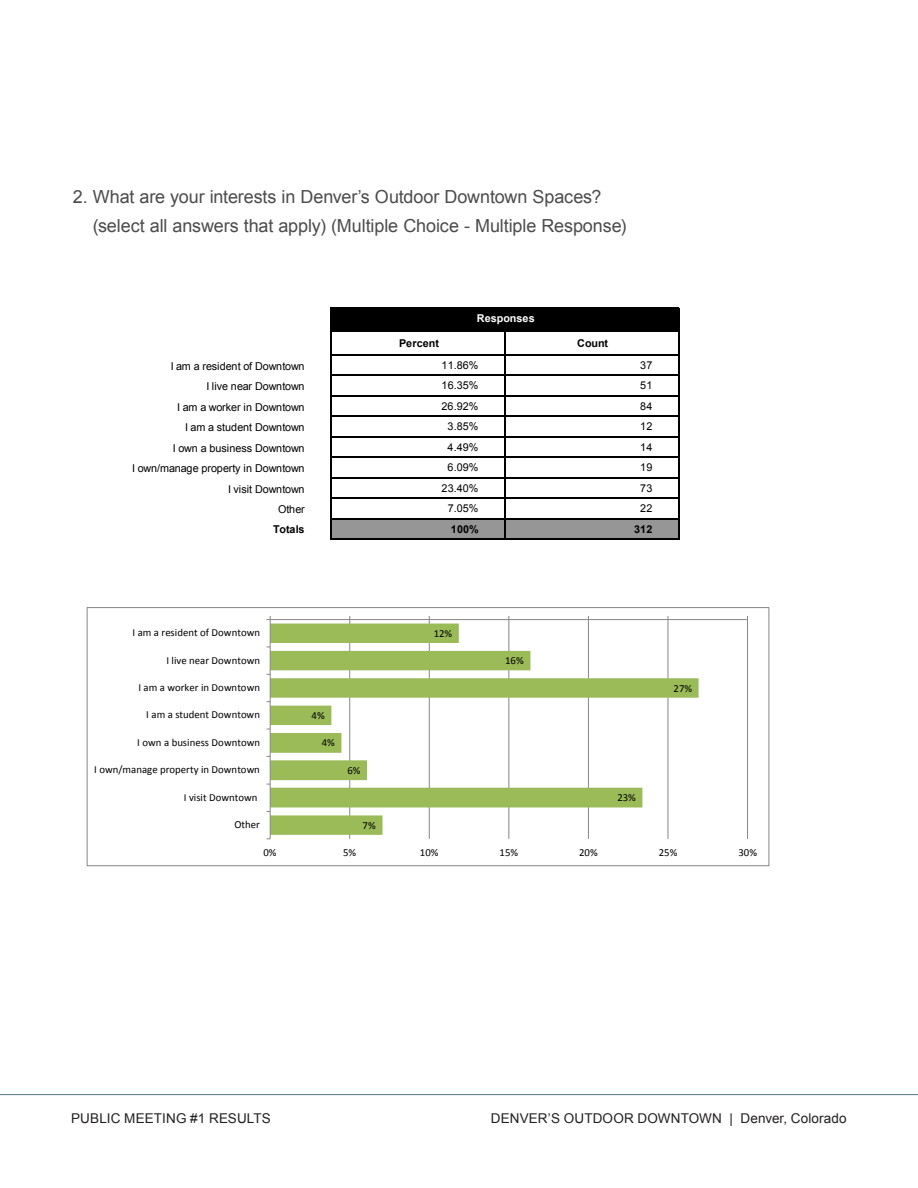
<style>
.page{position:relative;width:918px;height:1188px;background:#fff}
.page>*{position:absolute;margin:0;border:0;box-sizing:border-box;transform-origin:0 0}
.Subheads_2{font:18px "Arial";letter-spacing:-.005em;color:#4b4c4d}
.t1{font:13.5px "Arial";letter-spacing:.01em;color:#231f20}
.t2{font:10.8px "Arial";color:#000}
.t3{font:10.8px "Calibri";letter-spacing:.005em;color:#000}
.t4{font:700 10.8px "Arial";letter-spacing:.01em;color:#000}
.t5{font:10.8px "Arial";letter-spacing:-.02em;color:#000}
.t6{font:700 10.8px "Arial";letter-spacing:.01em;color:#fff}
</style>
<div class="page">
<hr style="left:0;top:1094px;width:918px;height:1px;background:#577482">
<div style="left:331px;top:308px;width:348px;height:24px;background:#000"></div>
<div style="left:331px;top:519px;width:348px;height:21px;background:#969696"></div>
<hr style="left:330px;top:307px;width:1px;height:233px;background:#000">
<hr style="left:678px;top:309px;width:1px;height:231px;background:#000">
<hr style="left:504px;top:332px;width:1px;height:208px;background:#000">
<hr style="left:331px;top:307px;width:348px;height:2px;background:#000">
<hr style="left:331px;top:354px;width:348px;height:1px;background:#000">
<hr style="left:331px;top:375px;width:348px;height:1px;background:#000">
<hr style="left:331px;top:395px;width:348px;height:1px;background:#000">
<hr style="left:331px;top:416px;width:348px;height:1px;background:#000">
<hr style="left:331px;top:436px;width:348px;height:1px;background:#000">
<hr style="left:331px;top:457px;width:348px;height:1px;background:#000">
<hr style="left:331px;top:477px;width:348px;height:1px;background:#000">
<hr style="left:331px;top:498px;width:348px;height:1px;background:#000">
<hr style="left:331px;top:518px;width:348px;height:1px;background:#000">
<hr style="left:331px;top:539px;width:348px;height:1px;background:#000">
<hr style="left:349px;top:620px;width:1px;height:219px;background:#868686">
<hr style="left:429px;top:620px;width:1px;height:219px;background:#868686">
<hr style="left:509px;top:620px;width:1px;height:219px;background:#868686">
<hr style="left:588px;top:620px;width:1px;height:219px;background:#868686">
<hr style="left:668px;top:620px;width:1px;height:219px;background:#868686">
<hr style="left:747px;top:620px;width:1px;height:219px;background:#868686">
<svg style="left:271px;top:624px;width:428px;height:211px"></svg>
<hr style="left:270px;top:619px;width:478px;height:1px;background:#868686">
<hr style="left:270px;top:620px;width:1px;height:219px;background:#868686">
<div style="left:87px;top:607px;width:682px;height:259px;border:1px solid #868686"></div>
<p class="Subheads_2" style="left:73px;top:185px;width:530px">2. What are your interests in Denver’s Outdoor Downtown Spaces?</p>
<p class="Subheads_2" style="left:93px;top:214px;width:535px">(select all answers that apply) (Multiple Choice - Multiple Response)</p>
<p class="t6" style="left:477px;top:311px;width:59px">Responses</p>
<p class="t4" style="left:399px;top:336px;width:41px">Percent</p>
<p class="t4" style="left:577px;top:336px;width:32px">Count</p>
<p class="t2" style="left:171px;top:359px;width:135px">I am a resident of Downtown</p>
<p class="t2" style="left:442px;top:358px;width:38px">11.86%</p>
<p class="t2" style="left:640px;top:358px;width:14px">37</p>
<p class="t2" style="left:206px;top:379px;width:100px">I live near Downtown</p>
<p class="t2" style="left:442px;top:378px;width:38px">16.35%</p>
<p class="t2" style="left:640px;top:378px;width:14px">51</p>
<p class="t5" style="left:177px;top:400px;width:129px">I am a worker in Downtown</p>
<p class="t2" style="left:442px;top:399px;width:38px">26.92%</p>
<p class="t2" style="left:640px;top:399px;width:14px">84</p>
<p class="t2" style="left:185px;top:420px;width:121px">I am a student Downtown</p>
<p class="t2" style="left:448px;top:419px;width:32px">3.85%</p>
<p class="t2" style="left:640px;top:419px;width:14px">12</p>
<p class="t2" style="left:173px;top:441px;width:133px">I own a business Downtown</p>
<p class="t2" style="left:448px;top:440px;width:32px">4.49%</p>
<p class="t2" style="left:640px;top:440px;width:14px">14</p>
<p class="t2" style="left:132px;top:461px;width:174px">I own/manage property in Downtown</p>
<p class="t2" style="left:448px;top:460px;width:32px">6.09%</p>
<p class="t2" style="left:640px;top:460px;width:14px">19</p>
<p class="t2" style="left:228px;top:482px;width:78px">I visit Downtown</p>
<p class="t2" style="left:442px;top:481px;width:38px">23.40%</p>
<p class="t2" style="left:640px;top:481px;width:14px">73</p>
<p class="t2" style="left:278px;top:503px;width:28px">Other</p>
<p class="t2" style="left:448px;top:501px;width:32px">7.05%</p>
<p class="t2" style="left:640px;top:501px;width:14px">22</p>
<p class="t4" style="left:273px;top:522px;width:33px">Totals</p>
<p class="t4" style="left:451px;top:522px;width:29px">100%</p>
<p class="t4" style="left:634px;top:522px;width:20px">312</p>
<p class="t3" style="left:133px;top:626px;width:129px">I am a resident of Downtown</p>
<p class="t3" style="left:166px;top:653px;width:95px">I live near Downtown</p>
<p class="t3" style="left:138px;top:681px;width:123px">I am a worker in Downtown</p>
<p class="t3" style="left:146px;top:708px;width:115px">I am a student Downtown</p>
<p class="t3" style="left:137px;top:735px;width:124px">I own a business Downtown</p>
<p class="t3" style="left:94px;top:763px;width:167px">I own/manage property in Downtown</p>
<p class="t3" style="left:184px;top:790px;width:75px">I visit Downtown</p>
<p class="t3" style="left:234px;top:818px;width:27px">Other</p>
<p class="t3" style="left:312px;top:709px;width:15px">4%</p>
<p class="t3" style="left:322px;top:736px;width:15px">4%</p>
<p class="t3" style="left:347px;top:763px;width:15px">6%</p>
<p class="t3" style="left:363px;top:818px;width:15px">7%</p>
<p class="t3" style="left:434px;top:626px;width:20px">12%</p>
<p class="t3" style="left:505px;top:654px;width:20px">16%</p>
<p class="t3" style="left:674px;top:681px;width:20px">27%</p>
<p class="t3" style="left:617px;top:791px;width:20px">23%</p>
<p class="t3" style="left:263px;top:845px;width:15px">0%</p>
<p class="t3" style="left:343px;top:845px;width:15px">5%</p>
<p class="t3" style="left:420px;top:845px;width:20px">10%</p>
<p class="t3" style="left:500px;top:845px;width:20px">15%</p>
<p class="t3" style="left:579px;top:845px;width:20px">20%</p>
<p class="t3" style="left:659px;top:845px;width:20px">25%</p>
<p class="t3" style="left:738px;top:845px;width:20px">30%</p>
<p class="t1" style="left:71px;top:1109px;width:201px">PUBLIC MEETING #1 RESULTS</p>
<p class="t1" style="left:491px;top:1109px;width:357px">DENVER’S OUTDOOR DOWNTOWN | Denver, Colorado</p>
</div>
